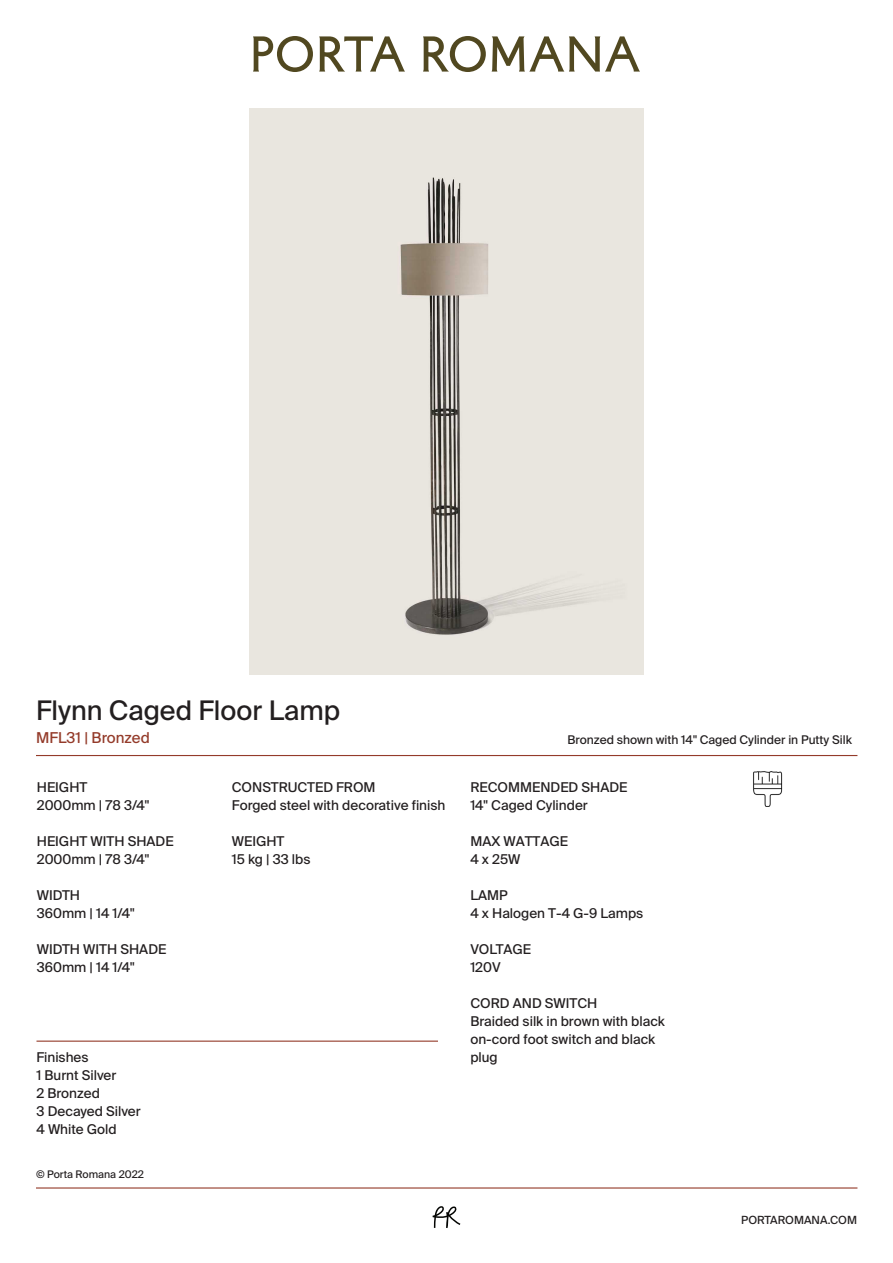
<style>
.page{position:relative;width:893px;height:1263px;background:#fff}
.page>*{position:absolute;margin:0;border:0;box-sizing:border-box;transform-origin:0 0}
.t1{font:27px "Suisse Intl";color:#231f20}
.t2{font:15px "Suisse Intl";color:#943b2a}
.t3{font:13.5px/18px "Suisse Intl";color:#231f20}
.t4{font:12px "Suisse Intl";color:#231f20}
.t5{font:11.25px "Suisse Intl";color:#231f20}
.t6{font:10.5px "Suisse Intl";color:#231f20}
</style>
<div class="page">
<hr style="left:36px;top:755px;width:821px;height:1px;background:#943b2a">
<img style="left:250px;top:108px;width:393px;height:566px">
<svg style="left:253px;top:36px;width:60px;height:36px"></svg>
<svg style="left:319px;top:36px;width:86px;height:36px"></svg>
<svg style="left:423px;top:36px;width:63px;height:36px"></svg>
<svg style="left:492px;top:36px;width:148px;height:36px"></svg>
<hr style="left:36px;top:1040px;width:402px;height:2px;background:#943b2a">
<svg style="left:433px;top:1206px;width:27px;height:22px"></svg>
<hr style="left:36px;top:1187px;width:821px;height:1px;background:#943b2a">
<img style="left:753px;top:772px;width:30px;height:35px">
<h1 class="t1" style="left:36px;top:695px;width:306px">Flynn Caged Floor Lamp</h1>
<p class="t2" style="left:36px;top:729px;width:115px">MFL31 | Bronzed</p>
<p class="t4" style="left:567px;top:733px;width:286px">Bronzed shown with 14" Caged Cylinder in Putty Silk</p>
<p class="t3" style="left:37px;top:778px;width:114px">HEIGHT<br>2000mm | 78 3/4"</p>
<p class="t3" style="left:37px;top:832px;width:138px">HEIGHT WITH SHADE<br>2000mm | 78 3/4"</p>
<p class="t3" style="left:37px;top:886px;width:99px">WIDTH<br>360mm | 14 1/4"</p>
<p class="t3" style="left:37px;top:940px;width:131px">WIDTH WITH SHADE<br>360mm | 14 1/4"</p>
<p class="t3" style="left:36px;top:1048px;width:106px">Finishes<br>1 Burnt Silver<br>2 Bronzed<br>3 Decayed Silver<br>4 White Gold</p>
<p class="t6" style="left:36px;top:1168px;width:109px">© Porta Romana 2022</p>
<p class="t3" style="left:232px;top:778px;width:215px">CONSTRUCTED FROM<br>Forged steel with decorative finish</p>
<p class="t3" style="left:232px;top:832px;width:80px">WEIGHT<br>15 kg | 33 lbs</p>
<p class="t3" style="left:470px;top:778px;width:159px">RECOMMENDED SHADE<br>14" Caged Cylinder</p>
<p class="t3" style="left:470px;top:832px;width:99px">MAX WATTAGE<br>4 x 25W</p>
<p class="t3" style="left:470px;top:886px;width:174px">LAMP<br>4 x Halogen T-4 G-9 Lamps</p>
<p class="t3" style="left:470px;top:940px;width:62px">VOLTAGE<br>120V</p>
<p class="t3" style="left:470px;top:994px;width:196px">CORD AND SWITCH<br>Braided silk in brown with black on-cord foot switch and black plug</p>
<p class="t5" style="left:741px;top:1213px;width:117px">PORTAROMANA.COM</p>
</div>
